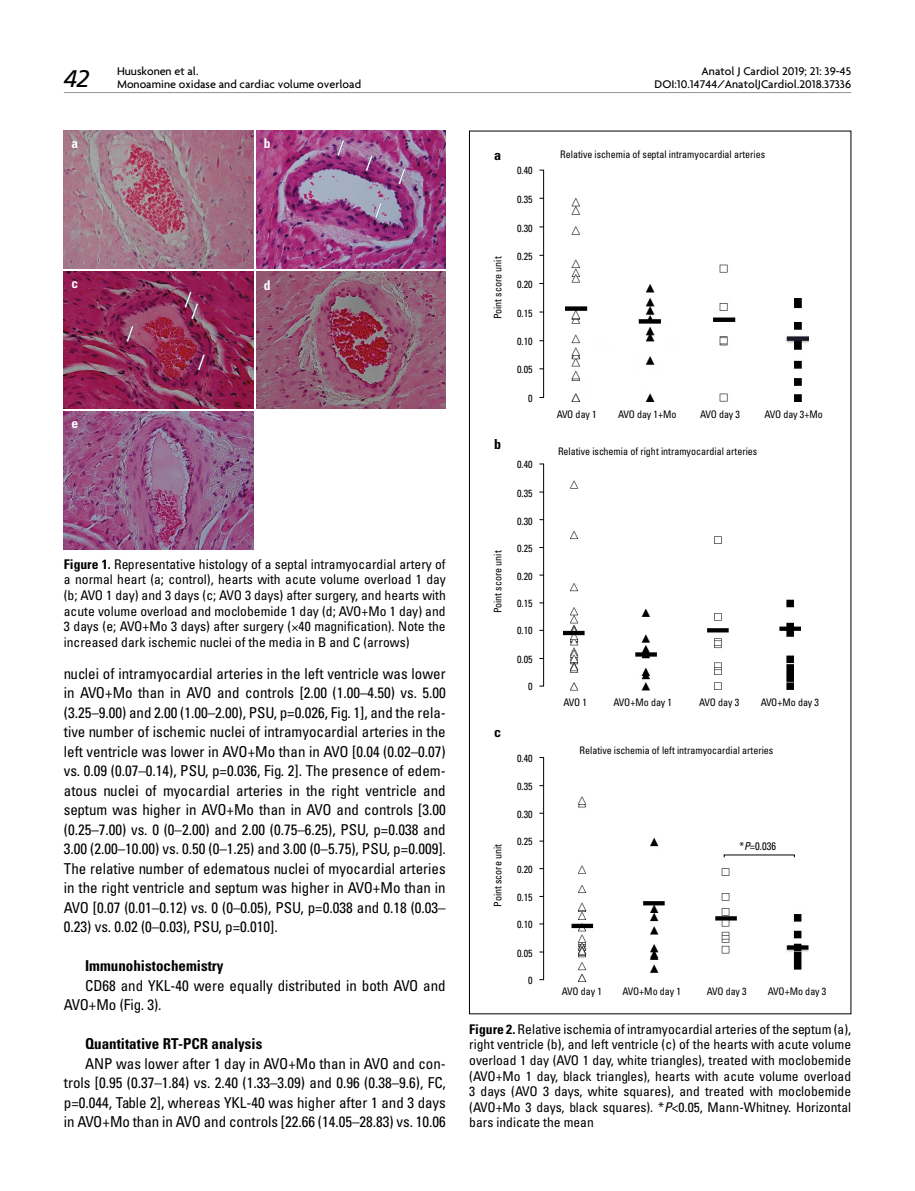
<style>
.page{position:relative;width:915px;height:1191px;background:#fff}
.page>*{position:absolute;margin:0;border:0;box-sizing:border-box;transform-origin:0 0}
.t1{font:24px "Frutiger Italic Tr";color:#000}
.t2{font:15px/19.5px "Univers Condensed Tr";color:#000;text-align:justify}
.t3{font:15px "Univers Cond Bd Tr";color:#000}
.t4{font:13.8px "Univers Cond Bd Tr";color:#000}
.t5{font:13.35px/15.6px "Univers Condensed Tr";color:#000;text-align:justify}
.t6{font:13.35px "Univers Cond Bd Tr";color:#fff}
.t7{font:500 12px/13.5px "Firma";color:#000}
.t8{font:10.8px "Univers Condensed Tr";color:#000}
.t9{font:10.35px "Univers Condensed Tr";color:#000}
.s1{font-family:"Univers Cond Bd Tr"}
.s2{font-family:"Univers Cond Ita Tr"}
</style>
<div class="page">
<hr style="left:64px;top:92px;width:786px;height:1px;background:#939598">
<img style="left:64px;top:131px;width:189px;height:137px">
<img style="left:256px;top:131px;width:189px;height:137px">
<img style="left:64px;top:271px;width:189px;height:137px">
<img style="left:256px;top:271px;width:189px;height:138px">
<img style="left:64px;top:411px;width:189px;height:138px">
<hr style="left:543px;top:170px;width:1px;height:228px;background:#000">
<img style="left:565px;top:199px;width:243px;height:202px">
<hr style="left:543px;top:464px;width:1px;height:222px;background:#000">
<img style="left:563px;top:480px;width:237px;height:210px">
<hr style="left:543px;top:757px;width:1px;height:223px;background:#000">
<img style="left:571px;top:796px;width:237px;height:185px">
<p class="t7" style="left:117px;top:64px;width:245px">Huuskonen et al.<br>Monoamine oxidase and cardiac volume overload</p>
<p class="t7" style="left:701px;top:64px;width:151px">Anatol J Cardiol 2019; 21: 39-45</p>
<h1 class="t1" style="left:64px;top:65px;width:27px">42</h1>
<p class="t7" style="left:654px;top:78px;width:198px">DOI:10.14744/AnatolJCardiol.2018.37336</p>
<p class="t6" style="left:71px;top:135px;width:8px">a</p>
<p class="t6" style="left:264px;top:135px;width:8px">b</p>
<p class="t6" style="left:71px;top:275px;width:8px">c</p>
<p class="t6" style="left:264px;top:277px;width:8px">d</p>
<p class="t6" style="left:71px;top:415px;width:8px">e</p>
<p class="t5" style="left:64px;top:556px;width:383px"><span class="s1">Figure 1.</span> Representative histology of a septal intramyocardial artery of a normal heart (a; control), hearts with acute volume overload 1 day (b; AVO 1 day) and 3 days (c; AVO 3 days) after surgery, and hearts with acute volume overload and moclobemide 1 day (d; AVO+Mo 1 day) and 3 days (e; AVO+Mo 3 days) after surgery ( 40 magnification). Note the increased dark ischemic nuclei of the media in B and C (arrows)</p>
<p class="t2" style="left:64px;top:663px;width:383px">nuclei of intramyocardial arteries in the left ventricle was lower in AVO+Mo than in AVO and controls [2.00 (1.00–4.50) vs. 5.00 (3.25–9.00) and 2.00 (1.00–2.00), PSU, p=0.026, Fig. 1], and the rela&shy;tive number of ischemic nuclei of intramyocardial arteries in the left ventricle was lower in AVO+Mo than in AVO [0.04 (0.02–0.07) vs. 0.09 (0.07–0.14), PSU, p=0.036, Fig. 2]. The presence of edem&shy;atous nuclei of myocardial arteries in the right ventricle and septum was higher in AVO+Mo than in AVO and controls [3.00 (0.25–7.00) vs. 0 (0–2.00) and 2.00 (0.75–6.25), PSU, p=0.038 and 3.00 (2.00–10.00) vs. 0.50 (0–1.25) and 3.00 (0–5.75), PSU, p=0.009].<br>The relative number of edematous nuclei of myocardial arteries in the right ventricle and septum was higher in AVO+Mo than in AVO [0.07 (0.01–0.12) vs. 0 (0–0.05), PSU, p=0.038 and 0.18 (0.03– 0.23) vs. 0.02 (0–0.03), PSU, p=0.010].</p>
<p class="t3" style="left:85px;top:956px;width:140px">Immunohistochemistry</p>
<p class="t2" style="left:64px;top:975px;width:383px;text-indent:21px">CD68 and YKL-40 were equally distributed in both AVO and<br>AVO+Mo (Fig. 3).</p>
<p class="t3" style="left:85px;top:1034px;width:179px">Quantitative RT-PCR analysis</p>
<p class="t2" style="left:64px;top:1053px;width:383px;text-indent:21px">ANP was lower after 1 day in AVO+Mo than in AVO and con&shy;trols [0.95 (0.37–1.84) vs. 2.40 (1.33–3.09) and 0.96 (0.38–9.6), FC, p=0.044, Table 2], whereas YKL-40 was higher after 1 and 3 days in AVO+Mo than in AVO and controls [22.66 (14.05–28.83) vs. 10.06</p>
<p class="t4" style="left:494px;top:147px;width:9px">a</p>
<p class="t9" style="left:491px;top:319px;width:64px;rotate:-90deg">Point score unit</p>
<p class="t4" style="left:494px;top:435px;width:9px">b</p>
<p class="t9" style="left:491px;top:613px;width:64px;rotate:-90deg">Point score unit</p>
<p class="t9" style="left:517px;top:164px;width:17px">0.40</p>
<p class="t9" style="left:517px;top:193px;width:17px">0.35</p>
<p class="t9" style="left:517px;top:221px;width:17px">0.30</p>
<p class="t9" style="left:517px;top:249px;width:17px">0.25</p>
<p class="t9" style="left:517px;top:278px;width:17px">0.20</p>
<p class="t9" style="left:517px;top:306px;width:17px">0.15</p>
<p class="t9" style="left:517px;top:334px;width:17px">0.10</p>
<p class="t9" style="left:517px;top:363px;width:17px">0.05</p>
<p class="t9" style="left:528px;top:392px;width:6px">0</p>
<p class="t9" style="left:517px;top:458px;width:17px">0.40</p>
<p class="t9" style="left:517px;top:486px;width:17px">0.35</p>
<p class="t9" style="left:517px;top:514px;width:17px">0.30</p>
<p class="t9" style="left:517px;top:541px;width:17px">0.25</p>
<p class="t9" style="left:517px;top:569px;width:17px">0.20</p>
<p class="t9" style="left:517px;top:597px;width:17px">0.15</p>
<p class="t9" style="left:517px;top:624px;width:17px">0.10</p>
<p class="t9" style="left:517px;top:653px;width:17px">0.05</p>
<p class="t9" style="left:528px;top:680px;width:6px">0</p>
<p class="t4" style="left:494px;top:723px;width:9px">c</p>
<p class="t9" style="left:491px;top:906px;width:64px;rotate:-90deg">Point score unit</p>
<p class="t9" style="left:517px;top:751px;width:17px">0.40</p>
<p class="t9" style="left:517px;top:780px;width:17px">0.35</p>
<p class="t9" style="left:517px;top:808px;width:17px">0.30</p>
<p class="t9" style="left:517px;top:835px;width:17px">0.25</p>
<p class="t9" style="left:517px;top:863px;width:17px">0.20</p>
<p class="t9" style="left:517px;top:890px;width:17px">0.15</p>
<p class="t9" style="left:517px;top:917px;width:17px">0.10</p>
<p class="t9" style="left:517px;top:946px;width:17px">0.05</p>
<p class="t9" style="left:528px;top:973px;width:6px">0</p>
<p class="t9" style="left:560px;top:147px;width:206px">Relative ischemia of septal intramyocardial arteries</p>
<p class="t9" style="left:556px;top:407px;width:41px">AVO day 1</p>
<p class="t9" style="left:618px;top:407px;width:60px">AVO day 1+Mo</p>
<p class="t9" style="left:699px;top:407px;width:41px">AVO day 3</p>
<p class="t9" style="left:764px;top:407px;width:60px">AVO day 3+Mo</p>
<p class="t9" style="left:558px;top:445px;width:201px">Relative ischemia of right intramyocardial arteries</p>
<p class="t9" style="left:563px;top:696px;width:25px">AVO 1</p>
<p class="t9" style="left:613px;top:696px;width:60px">AVO+Mo day 1</p>
<p class="t9" style="left:699px;top:696px;width:41px">AVO day 3</p>
<p class="t9" style="left:760px;top:696px;width:60px">AVO+Mo day 3</p>
<p class="t9" style="left:579px;top:744px;width:195px">Relative ischemia of left intramyocardial arteries</p>
<p class="t8" style="left:739px;top:839px;width:38px">*<span class="s2">P</span>=0.036</p>
<p class="t9" style="left:739px;top:842px;width:36px">*p=0.036</p>
<p class="t9" style="left:561px;top:984px;width:41px">AVO day 1</p>
<p class="t9" style="left:622px;top:984px;width:60px">AVO+Mo day 1</p>
<p class="t9" style="left:706px;top:984px;width:41px">AVO day 3</p>
<p class="t9" style="left:767px;top:984px;width:60px">AVO+Mo day 3</p>
<p class="t5" style="left:469px;top:1020px;width:383px"><span class="s1">Figure 2.</span> Relative ischemia of intramyocardial arteries of the septum (a), right ventricle (b), and left ventricle (c) of the hearts with acute volume overload 1 day (AVO 1 day, white triangles), treated with moclobemide (AVO+Mo 1 day, black triangles), hearts with acute volume overload 3 days (AVO 3 days, white squares), and treated with moclobemide (AVO+Mo 3 days, black squares). *<span class="s2">P</span>&lt;0.05, Mann-Whitney. Horizontal bars indicate the mean</p>
</div>
